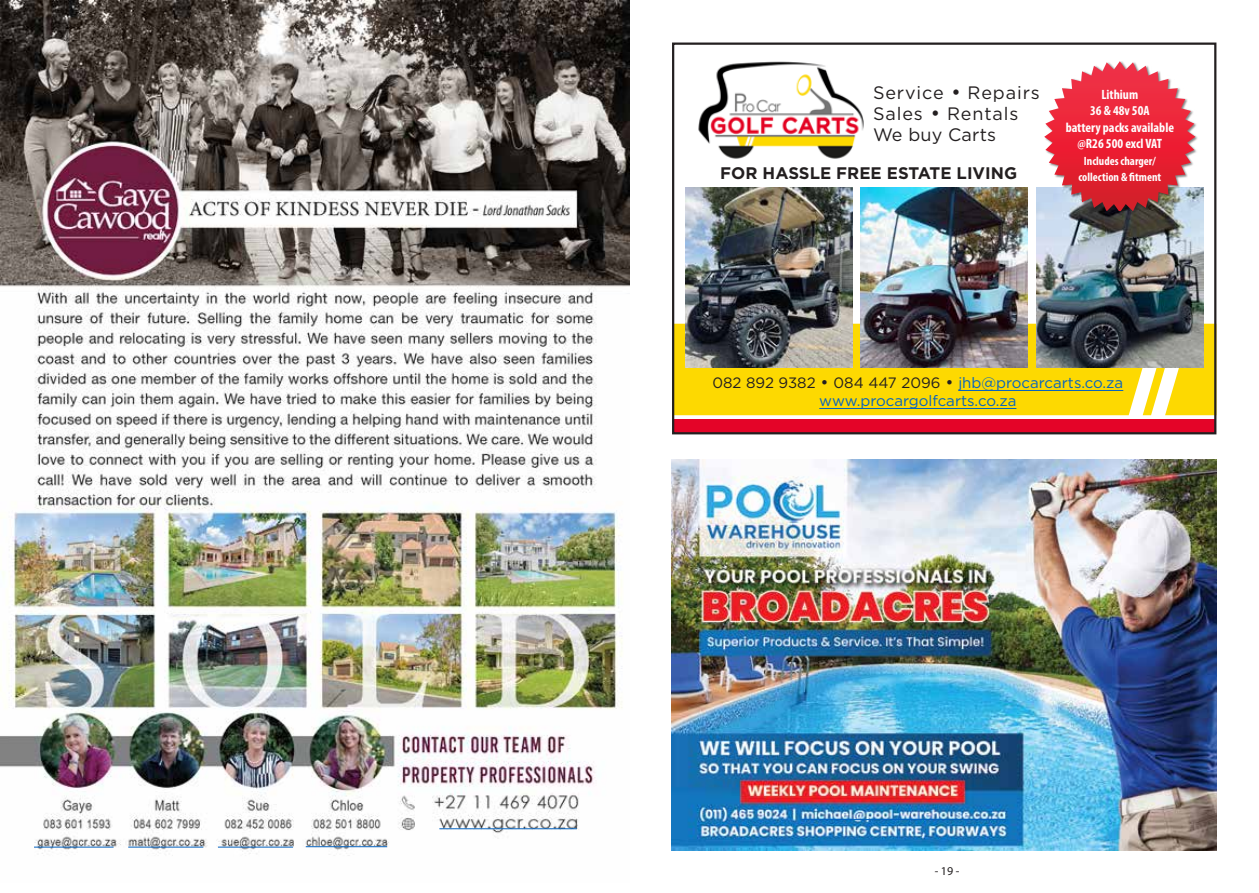
<style>
.page{position:relative;width:1259px;height:893px;background:#fff}
.page>*{position:absolute;margin:0;border:0;box-sizing:border-box;transform-origin:0 0}
.t1{font:18px/21px "Gotham";letter-spacing:.05em;color:#231f20}
.t2{font:700 16.8px "Gotham";color:#231f20}
.t3{font:15px/18px "Gotham";color:#0563c1;text-align:center}
.t4{font:700 condensed 13.5px/16.5px "Myriad Pro";color:#fff;text-align:center}
.t5{font:700 condensed 12px/16.5px "Myriad Pro";color:#fff;text-align:center}
.t6{font:12px "Myriad Pro";color:#231f20}
.s1{font-family:"Swiss 721 BT";font-weight:300}
.s2{color:#231f20}
.s3{font-family:"Swiss 721 BT";font-weight:300;color:#231f20}
</style>
<div class="page">
<div style="left:675px;top:324px;width:538px;height:91px;background:#fdd901"></div>
<div style="left:673px;top:419px;width:542px;height:14px;background:#e40428"></div>
<img style="left:698px;top:61px;width:166px;height:98px">
<hr style="left:958px;top:390px;width:165px;height:1px;background:#0563c1">
<hr style="left:819px;top:408px;width:197px;height:1px;background:#0563c1">
<img style="left:685px;top:187px;width:167px;height:181px">
<img style="left:1036px;top:187px;width:167px;height:181px">
<img style="left:861px;top:187px;width:166px;height:181px">
<div style="left:1044px;top:61px;width:154px;height:154px;background:#231f20;opacity:.55"></div>
<svg style="left:1044px;top:61px;width:151px;height:150px"></svg>
<div style="left:672px;top:43px;width:544px;height:391px;border:2px solid #231f20"></div>
<img style="left:672px;top:459px;width:544px;height:391px">
<hr style="left:801px;top:819px;width:205px;height:1px;background:#0563c1">
<img style="left:0;top:0;width:629px;height:856px">
<hr style="left:439px;top:828px;width:138px;height:1px;background:#0563c1">
<hr style="left:34px;top:847px;width:80px;height:1px;background:#0563c1">
<hr style="left:128px;top:847px;width:75px;height:1px;background:#0563c1">
<hr style="left:218px;top:847px;width:75px;height:1px;background:#0563c1">
<hr style="left:306px;top:846px;width:81px;height:1px;background:#0563c1">
<p class="t1" style="left:873px;top:82px;width:168px">Service <span class="s1">•</span> Repairs<br>Sales <span class="s1">•</span> Rentals<br>We buy Carts</p>
<p class="t2" style="left:720px;top:163px;width:298px">FOR HASSLE FREE ESTATE LIVING</p>
<p class="t4" style="left:1065px;top:86px;width:110px">Lithium<br>36 &amp; 48v 50A<br>battery packs available @R26 500 excl VAT</p>
<p class="t5" style="left:1078px;top:152px;width:84px">Includes charger/ collection &amp; fitment</p>
<p class="t3" style="left:712px;top:374px;width:412px"><span class="s2">082 892 9382</span> <span class="s3">•</span> <span class="s2">084 447 2096</span> <span class="s3">•</span> jhb@procarcarts.co.za www.procargolfcarts.co.za</p>
<p class="t6" style="left:934px;top:864px;width:26px">- 19 -</p>
</div>
